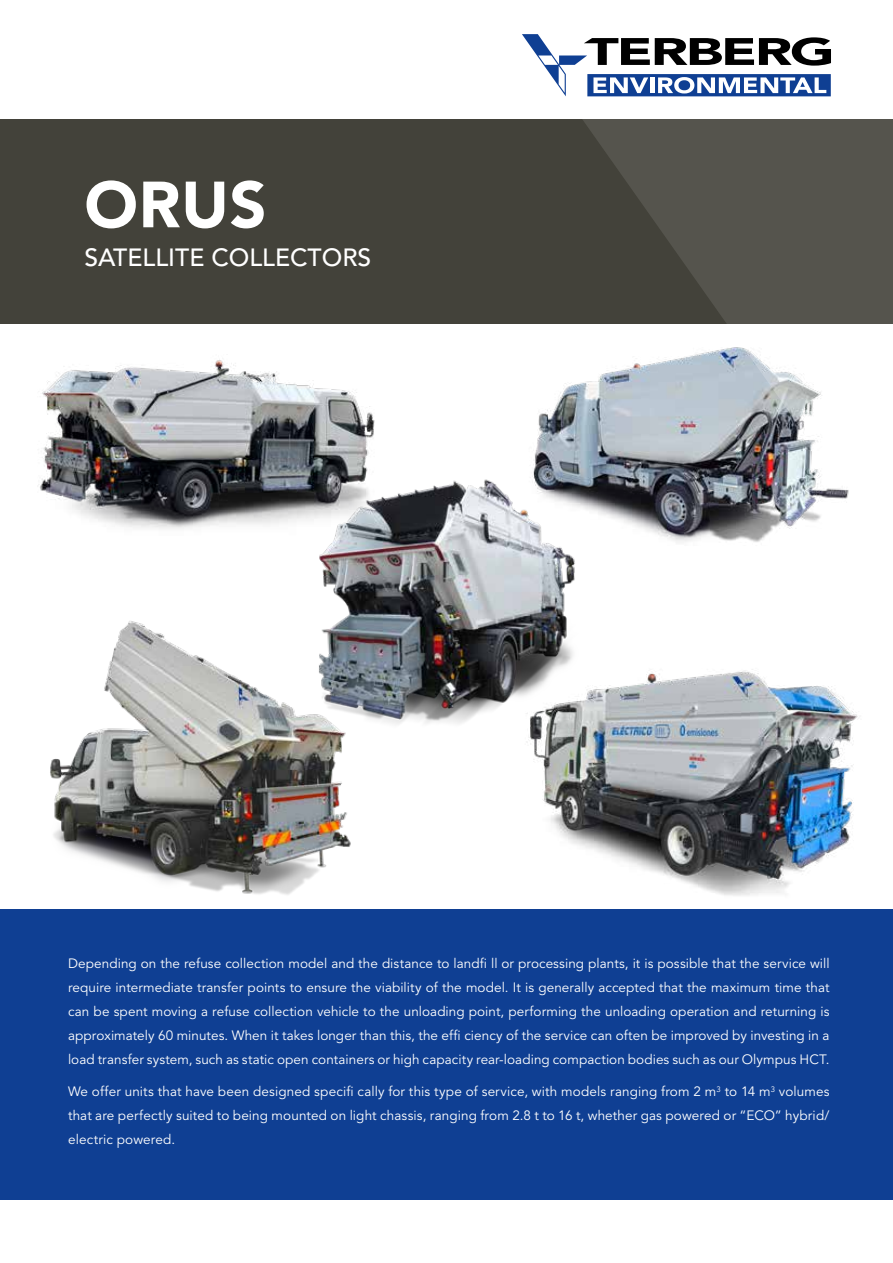
<style>
.page{position:relative;width:893px;height:1263px;background:#fff}
.page>*{position:absolute;margin:0;border:0;box-sizing:border-box;transform-origin:0 0}
.t1{font:900 64.5px "Avenir LT Pro";color:#fff}
.t2{font:500 24.75px "Avenir LT Pro";color:#fff}
.t3{font:13.5px/24px "Avenir LT Pro";letter-spacing:.005em;color:#fff;text-align:justify}
</style>
<div class="page">
<img style="left:38px;top:359px;width:337px;height:170px">
<img style="left:533px;top:669px;width:325px;height:227px">
<img style="left:50px;top:621px;width:301px;height:274px">
<div style="left:0;top:909px;width:893px;height:290px;background:#0f3f93"></div>
<svg style="left:533px;top:347px;width:316px;height:195px"></svg>
<div style="left:0;top:119px;width:893px;height:205px;background:#43423a"></div>
<svg style="left:583px;top:119px;width:310px;height:205px;fill:#55544d"></svg>
<svg style="left:522px;top:34px;width:309px;height:62px"></svg>
<img style="left:279px;top:471px;width:329px;height:275px">
<h1 class="t1" style="left:84px;top:166px;width:184px">ORUS</h1>
<h2 class="t2" style="left:84px;top:243px;width:288px">SATELLITE COLLECTORS</h2>
<p class="t3" style="left:68px;top:951px;width:763px">Depending on the refuse collection model and the distance to landfi ll or processing plants, it is possible that the service will require intermediate transfer points to ensure the viability of the model. It is generally accepted that the maximum time that can be spent moving a refuse collection vehicle to the unloading point, performing the unloading operation and returning is approximately 60 minutes. When it takes longer than this, the effi ciency of the service can often be improved by investing in a load transfer system, such as static open containers or high capacity rear-loading compaction bodies such as our Olympus HCT.</p>
<p class="t3" style="left:68px;top:1080px;width:763px">We offer units that have been designed specifi cally for this type of service, with models ranging from 2 m<sup>3</sup> to 14 m<sup>3</sup> volumes that are perfectly suited to being mounted on light chassis, ranging from 2.8 t to 16 t, whether gas powered or “ECO” hybrid/ electric powered.</p>
</div>
